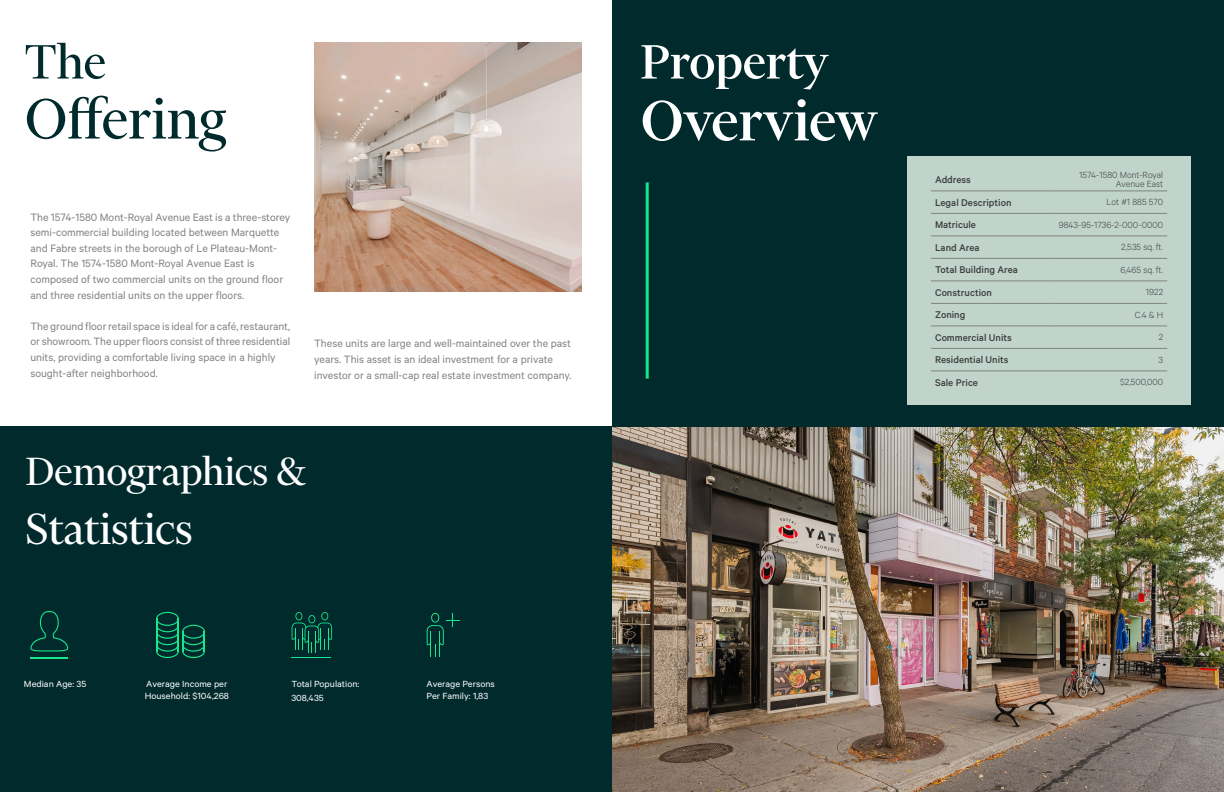
<style>
.page{position:relative;width:1224px;height:792px;background:#fff}
.page>*{position:absolute;margin:0;border:0;box-sizing:border-box;transform-origin:0 0}
.t1{font:65px "Financier Display";color:#012a2d}
.t2{font:500 65px "Financier Display";color:#fff}
.t3{font:500 55px "Financier Display";color:#fff}
.t4{font:55px "Financier Display";color:#012a2d}
.t5{font:50px "Financier Display";color:#fff}
.t6{font:45px "Financier Display";color:#fff}
.t7{font:12px/15.6px "Calibre";color:#7f8480}
.t8{font:500 11px "Calibre";color:#3e3e3f}
.t9{font:300 10px/9px "Calibre";color:#3e3e3f;text-align:right}
.t10{font:10px/12px "Calibre";color:#fff;scale:1.05 1}
</style>
<div class="page">
<div style="left:0;top:427px;width:612px;height:365px;background:#012a2d"></div>
<img style="left:612px;top:427px;width:612px;height:365px">
<img style="left:314px;top:43px;width:267px;height:248px">
<div style="left:612px;top:0;width:612px;height:427px;background:#012a2d"></div>
<div style="left:907px;top:156px;width:284px;height:249px;background:#c0d4cb"></div>
<hr style="left:931px;top:191px;width:118px;height:1px;background:#7f8480">
<hr style="left:1049px;top:191px;width:118px;height:1px;background:#7f8480">
<hr style="left:931px;top:213px;width:118px;height:1px;background:#7f8480">
<hr style="left:1049px;top:213px;width:118px;height:1px;background:#7f8480">
<hr style="left:931px;top:236px;width:118px;height:1px;background:#7f8480">
<hr style="left:1049px;top:236px;width:118px;height:1px;background:#7f8480">
<hr style="left:931px;top:258px;width:118px;height:1px;background:#7f8480">
<hr style="left:1049px;top:258px;width:118px;height:1px;background:#7f8480">
<hr style="left:931px;top:281px;width:118px;height:1px;background:#7f8480">
<hr style="left:1049px;top:281px;width:118px;height:1px;background:#7f8480">
<hr style="left:931px;top:303px;width:118px;height:1px;background:#7f8480">
<hr style="left:1049px;top:303px;width:118px;height:1px;background:#7f8480">
<hr style="left:931px;top:326px;width:118px;height:1px;background:#7f8480">
<hr style="left:1049px;top:326px;width:118px;height:1px;background:#7f8480">
<hr style="left:931px;top:348px;width:118px;height:1px;background:#7f8480">
<hr style="left:1049px;top:348px;width:118px;height:1px;background:#7f8480">
<hr style="left:931px;top:371px;width:118px;height:1px;background:#7f8480">
<hr style="left:1049px;top:371px;width:118px;height:1px;background:#7f8480">
<hr style="left:646px;top:182px;width:3px;height:197px;background:#17e88f">
<hr style="left:291px;top:657px;width:40px;height:1px;background:#17e88f">
<svg style="left:292px;top:612px;width:40px;height:41px"></svg>
<svg style="left:30px;top:611px;width:38px;height:40px"></svg>
<hr style="left:31px;top:658px;width:37px;height:1px;background:#17e88f">
<svg style="left:156px;top:612px;width:49px;height:46px"></svg>
<svg style="left:427px;top:613px;width:32px;height:44px"></svg>
<h2 class="t4" style="left:25px;top:33px;width:83px">The</h2>
<h1 class="t1" style="left:25px;top:85px;width:203px">Offering</h1>
<p class="t7" style="left:30px;top:209px;width:261px">The 1574-1580 Mont-Royal Avenue East is a three-storey semi-commercial building located between Marquette and Fabre streets in the borough of Le Plateau-Mont-Royal. The 1574-1580 Mont-Royal Avenue East is composed of two commercial units on the ground floor and three residential units on the upper floors.</p>
<p class="t7" style="left:30px;top:318px;width:261px">The ground floor retail space is ideal for a café, restaurant, or showroom. The upper floors consist of three residential units, providing a comfortable living space in a highly sought-after neighborhood.</p>
<p class="t7" style="left:314px;top:335px;width:259px">These units are large and well-maintained over the past years. This asset is an ideal investment for a private investor or a small-cap real estate investment company.</p>
<h3 class="t6" style="left:26px;top:448px;width:282px">Demographics &amp;</h3>
<h3 class="t5" style="left:26px;top:503px;width:168px">Statistics</h3>
<p class="t10" style="left:24px;top:677px;width:61px">Median Age: 35</p>
<p class="t10" style="left:145px;top:677px;width:82px">Average Income per<br>Household: $104,268</p>
<p class="t10" style="left:291px;top:676px;width:66px;line-height:14.3px">Total Population:<br>308,435</p>
<p class="t10" style="left:427px;top:677px;width:67px">Average Persons<br>Per Family: 1,83</p>
<h2 class="t3" style="left:641px;top:33px;width:190px">Property</h2>
<h1 class="t2" style="left:641px;top:87px;width:239px">Overview</h1>
<p class="t8" style="left:935px;top:173px;width:37px">Address</p>
<p class="t9" style="left:1079px;top:170px;width:86px">1574-1580 Mont-Royal<br>Avenue East</p>
<p class="t8" style="left:935px;top:196px;width:78px">Legal Description</p>
<p class="t9" style="left:1107px;top:197px;width:58px">Lot #1 885 570</p>
<p class="t8" style="left:935px;top:218px;width:42px">Matricule</p>
<p class="t9" style="left:1059px;top:220px;width:106px">9843-95-1736-2-000-0000</p>
<p class="t8" style="left:935px;top:241px;width:46px">Land Area</p>
<p class="t9" style="left:1121px;top:242px;width:43px">2,535 sq. ft.</p>
<p class="t8" style="left:935px;top:263px;width:84px">Total Building Area</p>
<p class="t9" style="left:1120px;top:265px;width:44px">6,465 sq. ft.</p>
<p class="t8" style="left:935px;top:286px;width:58px">Construction</p>
<p class="t9" style="left:1146px;top:287px;width:19px">1922</p>
<p class="t8" style="left:935px;top:308px;width:32px">Zoning</p>
<p class="t9" style="left:1135px;top:310px;width:30px">C.4 &amp; H</p>
<p class="t8" style="left:935px;top:331px;width:78px">Commercial Units</p>
<p class="t9" style="left:1159px;top:332px;width:6px">2</p>
<p class="t8" style="left:935px;top:353px;width:75px">Residential Units</p>
<p class="t9" style="left:1159px;top:355px;width:6px">3</p>
<p class="t8" style="left:935px;top:376px;width:44px">Sale Price</p>
<p class="t9" style="left:1120px;top:377px;width:44px">$2,500,000</p>
</div>
